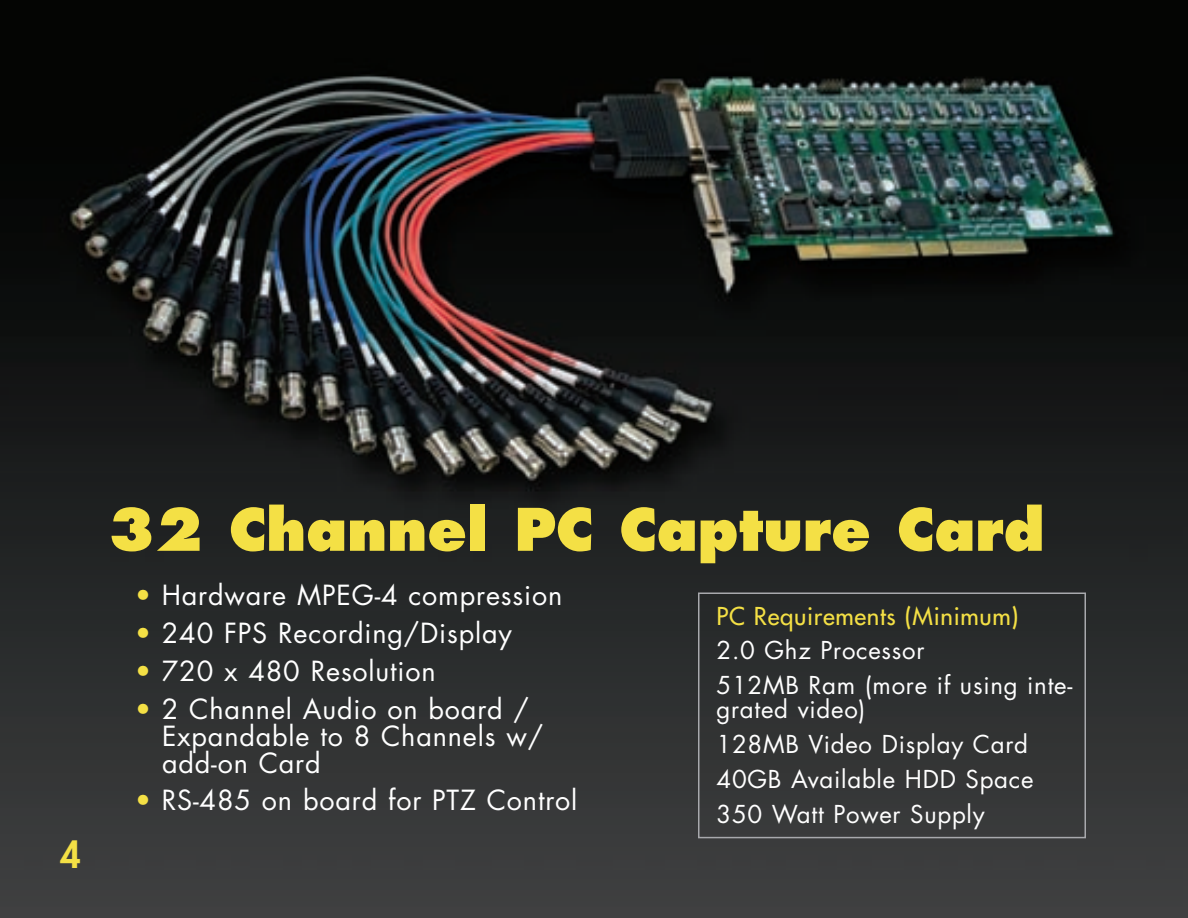
<style>
.page{position:relative;width:1188px;height:918px;background:#fff}
.page>*{position:absolute;margin:0;border:0;box-sizing:border-box;transform-origin:0 0}
.t1{font:800 57px "Futura";color:#f4e045}
.t2{font:800 36px "Futura";color:#f4e045}
.t3{font:27px/27px "Futura";letter-spacing:.03em;color:#fff}
.t4{font:24px/34.8px "Futura";letter-spacing:.03em;color:#fff}
.s1{color:#f4e045}
</style>
<div class="page">
<img style="left:0;top:0;width:1188px;height:918px">
<div style="left:698px;top:592px;width:388px;height:246px;border:2px solid #a8a9ad"></div>
<p class="t2" style="left:60px;top:837px;width:22px">4</p>
<p class="t1" style="left:108px;top:505px;width:938px">32 Channel PC Capture Card</p>
<p class="t3" style="left:135px;top:584px;width:429px"><span class="s1">•</span> Hardware MPEG-4 compression</p>
<p class="t3" style="left:135px;top:622px;width:379px"><span class="s1">•</span> 240 FPS Recording/Display</p>
<p class="t3" style="left:135px;top:660px;width:302px"><span class="s1">•</span> 720 x 480 Resolution</p>
<p class="t3" style="left:162px;top:698px;width:383px;text-indent:-27px"><span class="s1">•</span> 2 Channel Audio on board /<br>Expandable to 8 Channels w/ add-on Card</p>
<p class="t3" style="left:135px;top:789px;width:444px"><span class="s1">•</span> RS-485 on board for PTZ Control</p>
<p class="t4" style="left:717px;top:600px;width:357px"><span class="s1">PC Requirements (Minimum)<br></span>2.0 Ghz Processor<br>512MB Ram (more if using inte-</p>
<p class="t4" style="left:717px;top:694px;width:318px">grated video)<br>128MB Video Display Card<br>40GB Available HDD Space<br>350 Watt Power Supply</p>
</div>
